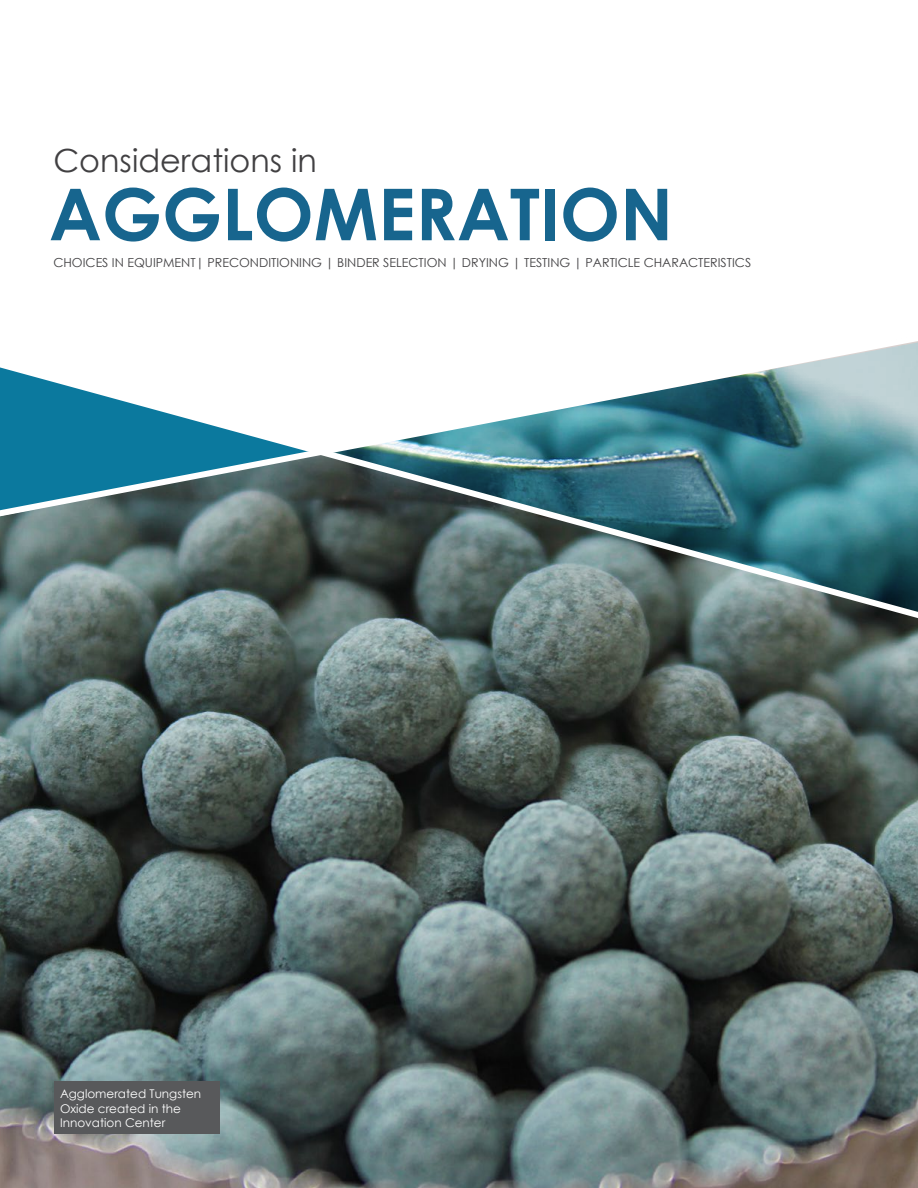
<style>
.page{position:relative;width:918px;height:1188px;background:#fff}
.page>*{position:absolute;margin:0;border:0;box-sizing:border-box;transform-origin:0 0}
.t1{font:700 71.55px "Century Gothic";color:#17658e}
.t2{font:31.95px "Century Gothic";color:#414042}
.t3{font:12.45px "Century Gothic";color:#414042}
.t4{font:12px "Century Gothic";color:#fff}
</style>
<div class="page">
<img style="left:0;top:629px;width:918px;height:559px">
<div style="left:54px;top:1081px;width:165px;height:53px;background:#58595b"></div>
<svg style="left:0;top:524px;width:918px;height:105px;background:#597070"></svg>
<img style="left:0;top:341px;width:918px;height:183px">
<p class="t2" style="left:53px;top:139px;width:265px">Considerations in</p>
<p class="t1" style="left:49px;top:160px;width:626px">AGGLOMERATION</p>
<p class="t3" style="left:53px;top:254px;width:699px">CHOICES IN EQUIPMENT| PRECONDITIONING | BINDER SELECTION | DRYING | TESTING | PARTICLE CHARACTERISTICS</p>
<p class="t4" style="left:60px;top:1085px;width:143px">Agglomerated Tungsten</p>
<p class="t4" style="left:60px;top:1100px;width:122px">Oxide created in the</p>
<p class="t4" style="left:60px;top:1114px;width:107px">Innovation Center</p>
</div>
